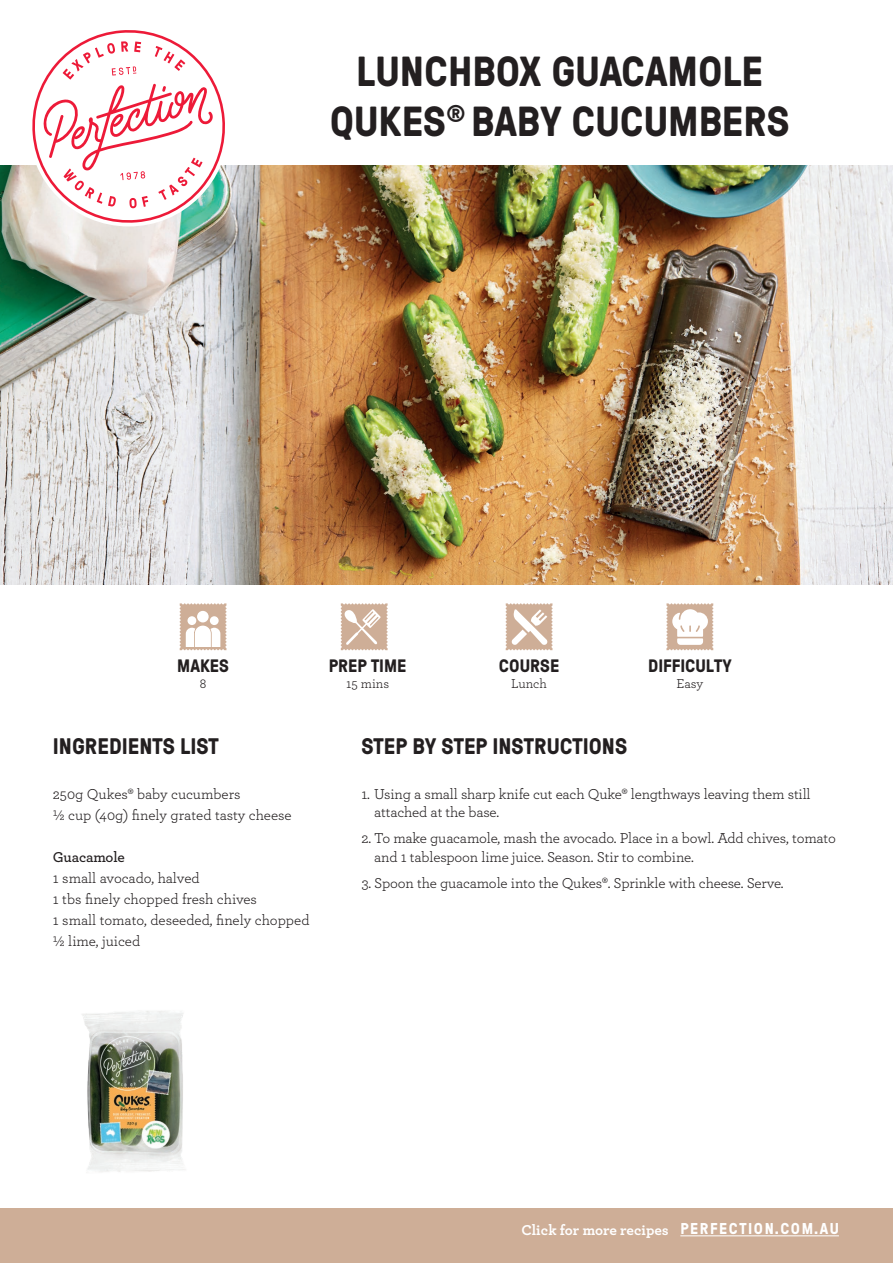
<style>
.page{position:relative;width:893px;height:1263px;background:#fff}
.page>*{position:absolute;margin:0;border:0;box-sizing:border-box;transform-origin:0 0}
.t1{font:700 42px/50.4px "GT Pressura";color:#231f20;text-align:center}
.t2{font:700 22.5px "GT Pressura";color:#231f20}
.t3{font:700 18px "GT Pressura";color:#231f20}
.t4{font:15px/21px "Archer";letter-spacing:-.01em;color:#231f20}
.t5{font:700 15px "Archer";color:#fff}
.t6{font:600 15px "Archer";letter-spacing:-.015em;color:#231f20}
.t7{font:13.5px "Archer";color:#231f20}
.s1{font-family:"GT Pressura";font-size:15.75px}
</style>
<div class="page">
<img style="left:0;top:166px;width:893px;height:419px">
<div style="left:0;top:1209px;width:893px;height:54px;background:#ceae97"></div>
<hr style="left:680px;top:1235px;width:159px;height:1px;background:#fff">
<svg style="left:31px;top:30px;width:196px;height:194px"></svg>
<svg style="left:180px;top:603px;width:46px;height:47px"></svg>
<div style="left:187px;top:616px;width:9px;height:9px;background:#fff;border-radius:50%"></div>
<div style="left:210px;top:616px;width:9px;height:9px;background:#fff;border-radius:50%"></div>
<div style="left:197px;top:611px;width:12px;height:11px;background:#fff;border-radius:50%"></div>
<svg style="left:341px;top:603px;width:47px;height:47px;background:#d8bfad"></svg>
<svg style="left:666px;top:603px;width:47px;height:47px"></svg>
<svg style="left:506px;top:603px;width:46px;height:47px"></svg>
<img style="left:82px;top:1011px;width:103px;height:161px">
<h1 class="t1" style="left:330px;top:44px;width:461px">LUNCHBOX GUACAMOLE<br>QUKES<sup>®</sup> BABY CUCUMBERS</h1>
<p class="t3" style="left:177px;top:652px;width:53px">MAKES</p>
<p class="t7" style="left:200px;top:674px;width:8px">8</p>
<h2 class="t2" style="left:53px;top:730px;width:167px">INGREDIENTS LIST</h2>
<p class="t4" style="left:53px;top:783px;width:240px">250g Qukes® baby cucumbers<br>½ cup (40g) finely grated tasty cheese</p>
<p class="t6" style="left:53px;top:846px;width:73px">Guacamole</p>
<p class="t4" style="left:53px;top:867px;width:258px">1 small avocado, halved<br>1 tbs finely chopped fresh chives<br>1 small tomato, deseeded, finely chopped ½ lime, juiced</p>
<p class="t3" style="left:329px;top:652px;width:79px">PREP TIME</p>
<p class="t7" style="left:346px;top:674px;width:45px">15 mins</p>
<p class="t3" style="left:499px;top:652px;width:62px">COURSE</p>
<p class="t7" style="left:511px;top:674px;width:37px">Lunch</p>
<p class="t3" style="left:648px;top:652px;width:85px">DIFFICULTY</p>
<p class="t7" style="left:676px;top:674px;width:28px">Easy</p>
<h2 class="t2" style="left:361px;top:730px;width:267px">STEP BY STEP INSTRUCTIONS</h2>
<p class="t4" style="left:374px;top:784px;width:438px;line-height:18px;text-indent:-13px">1. Using a small sharp knife cut each Quke® lengthways leaving them still attached at the base.</p>
<p class="t4" style="left:374px;top:829px;width:463px;line-height:18px;text-indent:-13px">2. To make guacamole, mash the avocado. Place in a bowl. Add chives, tomato and 1 tablespoon lime juice. Season. Stir to combine.</p>
<p class="t4" style="left:361px;top:872px;width:424px">3. Spoon the guacamole into the Qukes®. Sprinkle with cheese. Serve.</p>
<p class="t5" style="left:521px;top:1218px;width:319px">Click for more recipes <span class="s1">PERFECTION.COM.AU</span></p>
</div>
